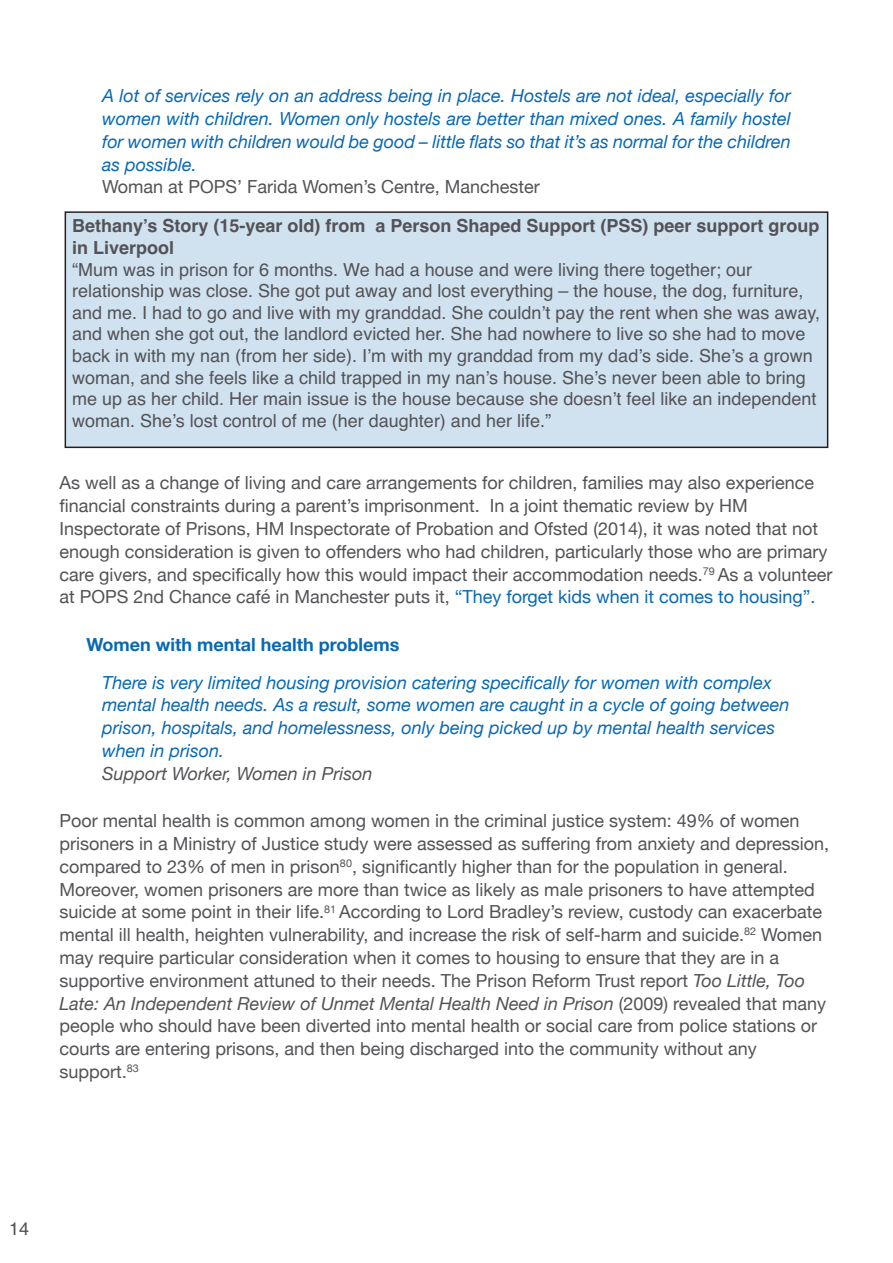
<style>
.page{position:relative;width:893px;height:1263px;background:#fff}
.page>*{position:absolute;margin:0;border:0;box-sizing:border-box;transform-origin:0 0}
.t1{font:18px/22.8px "Helvetica Neue";color:#535256}
.t2{font:18px/21.6px "Helvetica";color:#535256}
.t3{font:italic 18px/22.8px "Helvetica Neue";color:#0868b4;text-align:justify}
.t4{font:700 18px/21.6px "Helvetica";color:#535256}
.t5{font:700 18px "Helvetica Neue";color:#0868b4}
.t6{font:italic 18px "Helvetica Neue";color:#535256}
.s1{color:#0868b4}
.s2{font-style:italic}
</style>
<div class="page">
<div style="left:66px;top:213px;width:761px;height:234px;background:#d0e2f0"></div>
<div style="left:65px;top:211px;width:763px;height:237px;border:2px solid #231f20"></div>
<p class="t3" style="left:102px;top:84px;width:690px">A lot of services rely on an address being in place. Hostels are not ideal, especially for women with children. Women only hostels are better than mixed ones. A family hostel for women with children would be good – little flats so that it’s as normal for the children as possible.</p>
<p class="t1" style="left:102px;top:175px;width:439px">Woman at POPS’ Farida Women’s Centre, Manchester</p>
<p class="t4" style="left:72px;top:215px;width:749px">Bethany’s Story (15-year old) from a Person Shaped Support (PSS) peer support group in Liverpool</p>
<p class="t2" style="left:72px;top:259px;width:750px">“Mum was in prison for 6 months. We had a house and were living there together; our relationship was close. She got put away and lost everything – the house, the dog, furniture, and me. I had to go and live with my granddad. She couldn’t pay the rent when she was away, and when she got out, the landlord evicted her. She had nowhere to live so she had to move back in with my nan (from her side). I’m with my granddad from my dad’s side. She’s a grown woman, and she feels like a child trapped in my nan’s house. She’s never been able to bring me up as her child. Her main issue is the house because she doesn’t feel like an independent woman. She’s lost control of me (her daughter) and her life.”</p>
<p class="t1" style="left:60px;top:471px;width:774px">As well as a change of living and care arrangements for children, families may also experience financial constraints during a parent’s imprisonment. In a joint thematic review by HM Inspectorate of Prisons, HM Inspectorate of Probation and Ofsted (2014), it was noted that not enough consideration is given to offenders who had children, particularly those who are primary care givers, and specifically how this would impact their accommodation needs.<sup>79</sup> As a volunteer at POPS 2nd Chance café in Manchester puts it, <span class="s1">“They forget kids when it comes to housing”.</span></p>
<p class="t5" style="left:87px;top:633px;width:314px">Women with mental health problems</p>
<p class="t3" style="left:102px;top:670px;width:689px;text-align:left">There is very limited housing provision catering specifically for women with complex mental health needs. As a result, some women are caught in a cycle of going between prison, hospitals, and homelessness, only being picked up by mental health services when in prison.</p>
<p class="t6" style="left:102px;top:762px;width:272px">Support Worker, Women in Prison</p>
<p class="t1" style="left:60px;top:809px;width:771px">Poor mental health is common among women in the criminal justice system: 49% of women prisoners in a Ministry of Justice study were assessed as suffering from anxiety and depression, compared to 23% of men in prison<sup>80</sup>, significantly higher than for the population in general.<br>Moreover, women prisoners are more than twice as likely as male prisoners to have attempted suicide at some point in their life.<sup>81</sup> According to Lord Bradley’s review, custody can exacerbate mental ill health, heighten vulnerability, and increase the risk of self-harm and suicide.<sup>82</sup> Women may require particular consideration when it comes to housing to ensure that they are in a supportive environment attuned to their needs. The Prison Reform Trust report <span class="s2">Too Little, Too Late: An Independent Review of Unmet Mental Health Need in Prison</span> (2009) revealed that many people who should have been diverted into mental health or social care from police stations or courts are entering prisons, and then being discharged into the community without any support.<sup>83</sup></p>
<p class="t2" style="left:9px;top:1218px;width:22px">14</p>
</div>
